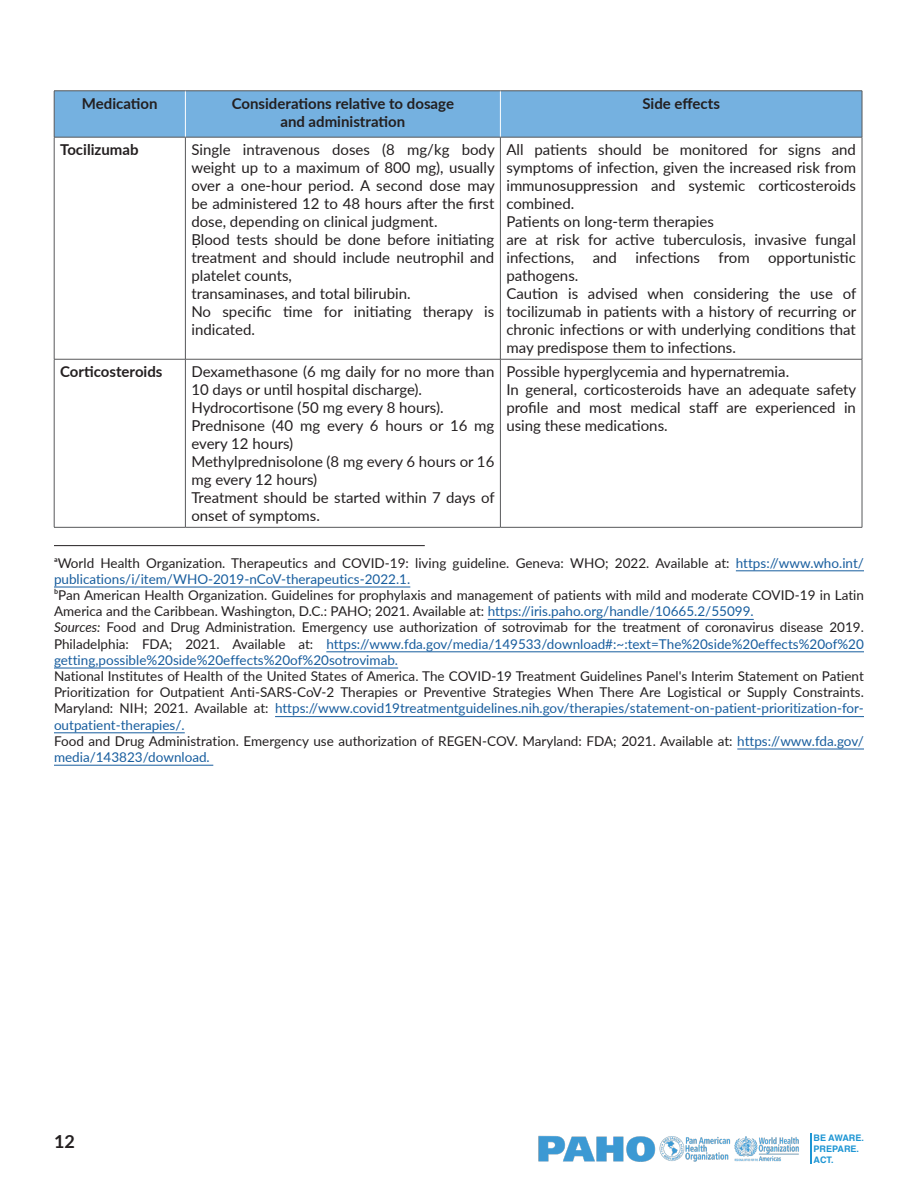
<style>
.page{position:relative;width:918px;height:1188px;background:#fff}
.page>*{position:absolute;margin:0;border:0;box-sizing:border-box;transform-origin:0 0}
.t1{font:700 18px "Lato";color:#231f20}
.t2{font:15px/18px "Lato";color:#231f20;text-align:justify}
.t3{font:700 15px "Lato";color:#231f20}
.t4{font:13.5px/16.2px "Lato";color:#231f20}
.t5{font:700 9px/10.8px "Helvetica";color:#1d95d3}
.s1{color:#175d9e}
.s2{font-style:italic}
</style>
<div class="page">
<img style="left:538px;top:1135px;width:261px;height:27px">
<hr style="left:810px;top:1133px;width:2px;height:31px;background:#1d95d3">
<div style="left:55px;top:92px;width:807px;height:45px;background:#75b1e0"></div>
<hr style="left:185px;top:91px;width:1px;height:46px;background:#fff">
<hr style="left:500px;top:91px;width:1px;height:46px;background:#fff">
<hr style="left:54px;top:91px;width:131px;height:1px;background:#57585a">
<hr style="left:54px;top:91px;width:1px;height:46px;background:#57585a">
<hr style="left:185px;top:91px;width:315px;height:1px;background:#57585a">
<hr style="left:500px;top:91px;width:362px;height:1px;background:#57585a">
<hr style="left:862px;top:91px;width:1px;height:46px;background:#57585a">
<hr style="left:54px;top:359px;width:131px;height:1px;background:#57585a">
<hr style="left:185px;top:359px;width:315px;height:1px;background:#57585a">
<hr style="left:500px;top:359px;width:362px;height:1px;background:#57585a">
<hr style="left:54px;top:527px;width:131px;height:1px;background:#57585a">
<hr style="left:185px;top:527px;width:315px;height:1px;background:#57585a">
<hr style="left:500px;top:527px;width:362px;height:1px;background:#57585a">
<hr style="left:54px;top:137px;width:131px;height:1px;background:#57585a">
<hr style="left:54px;top:137px;width:1px;height:222px;background:#57585a">
<hr style="left:185px;top:137px;width:315px;height:1px;background:#57585a">
<hr style="left:185px;top:137px;width:1px;height:222px;background:#57585a">
<hr style="left:500px;top:137px;width:362px;height:1px;background:#57585a">
<hr style="left:500px;top:137px;width:1px;height:222px;background:#57585a">
<hr style="left:862px;top:137px;width:1px;height:222px;background:#57585a">
<hr style="left:54px;top:359px;width:1px;height:168px;background:#57585a">
<hr style="left:185px;top:359px;width:1px;height:168px;background:#57585a">
<hr style="left:500px;top:359px;width:1px;height:168px;background:#57585a">
<hr style="left:862px;top:359px;width:1px;height:168px;background:#57585a">
<hr style="left:736px;top:571px;width:128px;height:1px;background:#175d9e">
<hr style="left:54px;top:587px;width:356px;height:1px;background:#175d9e">
<hr style="left:488px;top:619px;width:266px;height:1px;background:#175d9e">
<hr style="left:326px;top:652px;width:538px;height:1px;background:#175d9e">
<hr style="left:54px;top:668px;width:344px;height:1px;background:#175d9e">
<hr style="left:275px;top:716px;width:589px;height:1px;background:#175d9e">
<hr style="left:54px;top:733px;width:131px;height:1px;background:#175d9e">
<hr style="left:737px;top:749px;width:127px;height:1px;background:#175d9e">
<hr style="left:54px;top:765px;width:159px;height:1px;background:#175d9e">
<hr style="left:54px;top:545px;width:371px;height:1px;background:#231f20">
<p class="t3" style="left:82px;top:92px;width:77px">Medication</p>
<p class="t3" style="left:232px;top:92px;width:224px">Considerations relative to dosage</p>
<p class="t3" style="left:280px;top:110px;width:126px">and administration</p>
<p class="t3" style="left:60px;top:139px;width:80px">Tocilizumab</p>
<p class="t2" style="left:191px;top:140px;width:305px">Single intravenous doses (8 mg/kg body weight up to a maximum of 800 mg), usually over a one-hour period. A second dose may be administered 12 to 48 hours after the first dose, depending on clinical judgment.</p>
<p class="t2" style="left:191px;top:230px;width:305px">Ḅlood tests should be done before initiating treatment and should include neutrophil and platelet counts,</p>
<p class="t2" style="left:191px;top:284px;width:221px">transaminases, and total bilirubin.</p>
<p class="t2" style="left:191px;top:302px;width:304px">No specific time for initiating therapy is indicated.</p>
<p class="t3" style="left:60px;top:361px;width:104px">Corticosteroids</p>
<p class="t2" style="left:191px;top:362px;width:304px">Dexamethasone (6 mg daily for no more than<br>10 days or until hospital discharge).</p>
<p class="t2" style="left:191px;top:398px;width:254px">Hydrocortisone (50 mg every 8 hours).</p>
<p class="t2" style="left:191px;top:416px;width:304px">Prednisone (40 mg every 6 hours or 16 mg every 12 hours)</p>
<p class="t2" style="left:191px;top:452px;width:304px">Methylprednisolone (8 mg every 6 hours or 16 mg every 12 hours)</p>
<p class="t2" style="left:191px;top:488px;width:305px">Treatment should be started within 7 days of onset of symptoms.</p>
<p class="t3" style="left:642px;top:92px;width:79px">Side effects</p>
<p class="t2" style="left:506px;top:140px;width:351px">All patients should be monitored for signs and symptoms of infection, given the increased risk from immunosuppression and systemic corticosteroids combined.</p>
<p class="t2" style="left:506px;top:212px;width:209px">Patients on long-term therapies</p>
<p class="t2" style="left:506px;top:230px;width:351px">are at risk for active tuberculosis, invasive fungal infections, and infections from opportunistic pathogens.</p>
<p class="t2" style="left:506px;top:284px;width:351px">Caution is advised when considering the use of tocilizumab in patients with a history of recurring or chronic infections or with underlying conditions that may predispose them to infections.</p>
<p class="t2" style="left:506px;top:362px;width:284px">Possible hyperglycemia and hypernatremia.</p>
<p class="t2" style="left:506px;top:380px;width:351px">In general, corticosteroids have an adequate safety profile and most medical staff are experienced in using these medications.</p>
<p class="t4" style="left:54px;top:554px;width:811px">aWorld Health Organization. Therapeutics and COVID-19: living guideline. Geneva: WHO; 2022. Available at: <span class="s1">https://www.who.int/ publications/i/item/WHO-2019-nCoV-therapeutics-2022.1.</span></p>
<p class="t4" style="left:54px;top:586px;width:811px">bPan American Health Organization. Guidelines for prophylaxis and management of patients with mild and moderate COVID-19 in Latin<br>America and the Caribbean. Washington, D.C.: PAHO; 2021. Available at: <span class="s1">https://iris.paho.org/handle/10665.2/55099.</span></p>
<p class="t4" style="left:54px;top:619px;width:811px;text-align:justify"><span class="s2">Sources:</span> Food and Drug Administration. Emergency use authorization of sotrovimab for the treatment of coronavirus disease 2019.<br>Philadelphia: FDA; 2021. Available at: <span class="s1">https://www.fda.gov/media/149533/download#:~:text=The%20side%20effects%20of%20 getting,possible%20side%20effects%20of%20sotrovimab.</span></p>
<p class="t4" style="left:54px;top:667px;width:811px;text-align:justify">National Institutes of Health of the United States of America. The COVID-19 Treatment Guidelines Panel's Interim Statement on Patient Prioritization for Outpatient Anti-SARS-CoV-2 Therapies or Preventive Strategies When There Are Logistical or Supply Constraints.<br>Maryland: NIH; 2021. Available at: <span class="s1">https://www.covid19treatmentguidelines.nih.gov/therapies/statement-on-patient-prioritization-for&shy;outpatient-therapies/.</span></p>
<p class="t4" style="left:54px;top:732px;width:811px">Food and Drug Administration. Emergency use authorization of REGEN-COV. Maryland: FDA; 2021. Available at: <span class="s1">https://www.fda.gov/ media/143823/download.</span></p>
<h1 class="t1" style="left:54px;top:1129px;width:22px">12</h1>
<p class="t5" style="left:814px;top:1133px;width:52px">BE AWARE.<br>PREPARE.<br>ACT.</p>
</div>
